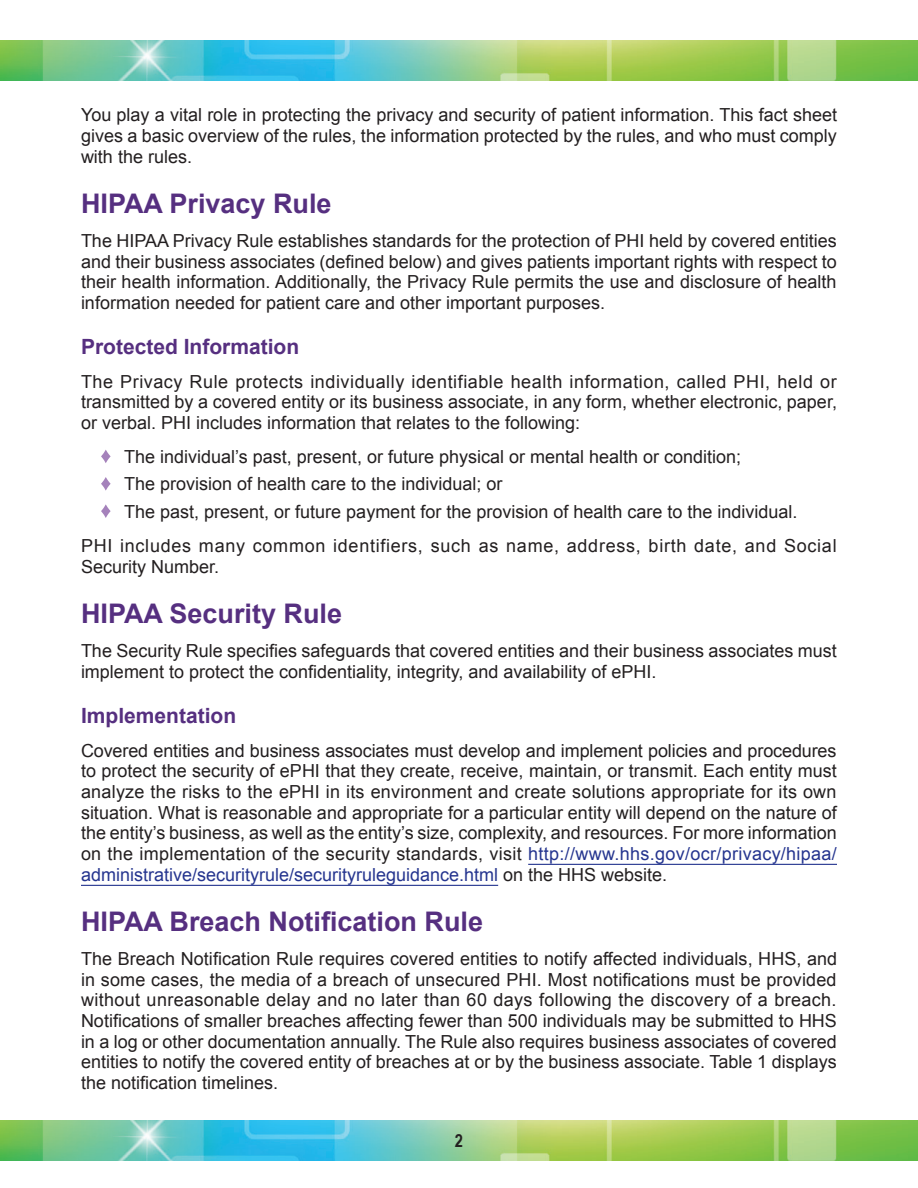
<style>
.page{position:relative;width:918px;height:1188px;background:#fff}
.page>*{position:absolute;margin:0;border:0;box-sizing:border-box;transform-origin:0 0}
.t1{font:700 27px "Arial";color:#562f80}
.t2{font:700 21px "Arial";color:#562f80}
.t3{font:18px/20.7px "Arial";color:#231f20;text-align:justify}
.t4{font:18px/21px "Arial";letter-spacing:.04em;color:#231f20}
.t5{font:700 18px "Arial Narrow";color:#231f20}
.s1{color:#25358f}
</style>
<div class="page">
<img style="left:0;top:1120px;width:918px;height:41px">
<img style="left:0;top:40px;width:918px;height:41px">
<hr style="left:528px;top:864px;width:309px;height:1px;background:#25358f">
<hr style="left:81px;top:885px;width:417px;height:1px;background:#25358f">
<svg style="left:101px;top:450px;width:10px;height:13px"></svg>
<svg style="left:101px;top:477px;width:10px;height:14px"></svg>
<svg style="left:101px;top:504px;width:10px;height:14px"></svg>
<p class="t3" style="left:81px;top:105px;width:758px">You play a vital role in protecting the privacy and security of patient information. This fact sheet gives a basic overview of the rules, the information protected by the rules, and who must comply with the rules.</p>
<h2 class="t1" style="left:81px;top:185px;width:252px">HIPAA Privacy Rule</h2>
<p class="t3" style="left:81px;top:231px;width:757px">The HIPAA Privacy Rule establishes standards for the protection of PHI held by covered entities and their business associates (defined below) and gives patients important rights with respect to their health information. Additionally, the Privacy Rule permits the use and disclosure of health information needed for patient care and other important purposes.</p>
<h3 class="t2" style="left:81px;top:332px;width:220px">Protected Information</h3>
<p class="t3" style="left:81px;top:371px;width:758px">The Privacy Rule protects individually identifiable health information, called PHI, held or transmitted by a covered entity or its business associate, in any form, whether electronic, paper, or verbal. PHI includes information that relates to the following:</p>
<p class="t3" style="left:103px;top:447px;width:640px"><sup>♦</sup> The individual’s past, present, or future physical or mental health or condition;</p>
<p class="t3" style="left:103px;top:474px;width:401px"><sup>♦</sup> The provision of health care to the individual; or</p>
<p class="t3" style="left:103px;top:501px;width:696px"><sup>♦</sup> The past, present, or future payment for the provision of health care to the individual.</p>
<p class="t4" style="left:81px;top:535px;width:757px">PHI includes many common identifiers, such as name, address, birth date, and Social<br>Security Number.</p>
<h2 class="t1" style="left:81px;top:596px;width:263px">HIPAA Security Rule</h2>
<p class="t3" style="left:81px;top:641px;width:757px">The Security Rule specifies safeguards that covered entities and their business associates must implement to protect the confidentiality, integrity, and availability of ePHI.</p>
<h3 class="t2" style="left:81px;top:701px;width:157px">Implementation</h3>
<p class="t3" style="left:81px;top:740px;width:757px">Covered entities and business associates must develop and implement policies and procedures to protect the security of ePHI that they create, receive, maintain, or transmit. Each entity must analyze the risks to the ePHI in its environment and create solutions appropriate for its own situation. What is reasonable and appropriate for a particular entity will depend on the nature of the entity’s business, as well as the entity’s size, complexity, and resources. For more information on the implementation of the security standards, visit <span class="s1">http://www.hhs.gov/ocr/privacy/hipaa/ administrative/securityrule/securityruleguidance.html</span> on the HHS website.</p>
<h2 class="t1" style="left:81px;top:904px;width:404px">HIPAA Breach Notification Rule</h2>
<p class="t3" style="left:81px;top:949px;width:758px">The Breach Notification Rule requires covered entities to notify affected individuals, HHS, and in some cases, the media of a breach of unsecured PHI. Most notifications must be provided without unreasonable delay and no later than 60 days following the discovery of a breach.<br>Notifications of smaller breaches affecting fewer than 500 individuals may be submitted to HHS in a log or other documentation annually. The Rule also requires business associates of covered entities to notify the covered entity of breaches at or by the business associate. Table 1 displays the notification timelines.</p>
<p class="t5" style="left:455px;top:1127px;width:10px">2</p>
</div>
